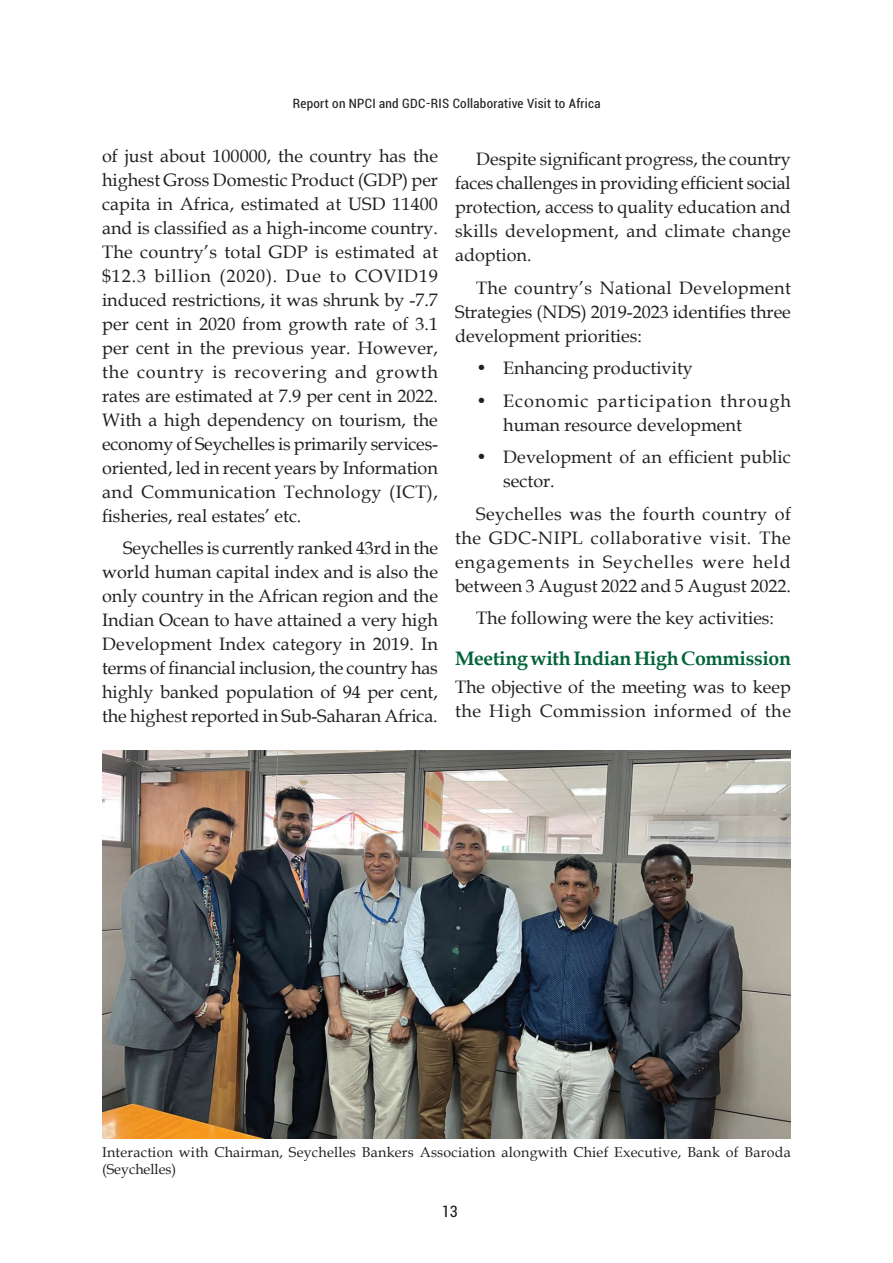
<style>
.page{position:relative;width:893px;height:1263px;background:#fff}
.page>*{position:absolute;margin:0;border:0;box-sizing:border-box;transform-origin:0 0}
.t1{font:700 19.5px "Book Antiqua";letter-spacing:-.015em;color:#006439}
.t2{font:18px/24px "Book Antiqua";color:#231f20;text-align:justify}
.t3{font:18px/24px "Book Antiqua";letter-spacing:.055em;color:#231f20}
.t4{font:condensed 16.5px "Roboto";color:#231f20}
.t5{font:14.25px/17.2px "Book Antiqua";letter-spacing:.015em;color:#231f20}
.t6{font:condensed 13.5px "Roboto";letter-spacing:.02em;color:#231f20}
</style>
<div class="page">
<img style="left:102px;top:750px;width:689px;height:388px">
<p class="t6" style="left:293px;top:94px;width:309px">Report on NPCI and GDC-RIS Collaborative Visit to Africa</p>
<p class="t2" style="left:102px;top:143px;width:338px">of just about 100000, the country has the highest Gross Domestic Product (GDP) per capita in Africa, estimated at USD 11400 and is classified as a high-income country.<br>The country’s total GDP is estimated at $12.3 billion (2020). Due to COVID19 induced restrictions, it was shrunk by -7.7 per cent in 2020 from growth rate of 3.1 per cent in the previous year. However, the country is recovering and growth rates are estimated at 7.9 per cent in 2022.<br>With a high dependency on tourism, the economy of Seychelles is primarily services&shy;oriented, led in recent years by Information and Communication Technology (ICT), fisheries, real estates’ etc.</p>
<p class="t2" style="left:102px;top:536px;width:337px;text-indent:21px">Seychelles is currently ranked 43rd in the world human capital index and is also the only country in the African region and the Indian Ocean to have attained a very high Development Index category in 2019. In terms of financial inclusion, the country has highly banked population of 94 per cent, the highest reported in Sub-Saharan Africa.</p>
<p class="t2" style="left:455px;top:147px;width:337px;text-indent:21px">Despite significant progress, the country faces challenges in providing efficient social protection, access to quality education and skills development, and climate change adoption.</p>
<p class="t2" style="left:455px;top:275px;width:337px;text-indent:21px">The country’s National Development Strategies (NDS) 2019-2023 identifies three development priorities:</p>
<p class="t2" style="left:476px;top:356px;width:218px">• Enhancing productivity</p>
<p class="t3" style="left:503px;top:388px;width:289px;text-indent:-27px">• Economic participation through human resource development</p>
<p class="t2" style="left:503px;top:445px;width:289px;text-indent:-27px">• Development of an efficient public sector.</p>
<p class="t2" style="left:455px;top:501px;width:338px;text-indent:21px">Seychelles was the fourth country of the GDC-NIPL collaborative visit. The engagements in Seychelles were held between 3 August 2022 and 5 August 2022.</p>
<p class="t2" style="left:476px;top:606px;width:299px">The following were the key activities:</p>
<p class="t1" style="left:455px;top:645px;width:338px">Meeting with Indian High Commission</p>
<p class="t2" style="left:455px;top:675px;width:337px">The objective of the meeting was to keep the High Commission informed of the</p>
<p class="t5" style="left:102px;top:1143px;width:690px">Interaction with Chairman, Seychelles Bankers Association alongwith Chief Executive, Bank of Baroda (Seychelles)</p>
<p class="t4" style="left:442px;top:1200px;width:18px">13</p>
</div>
